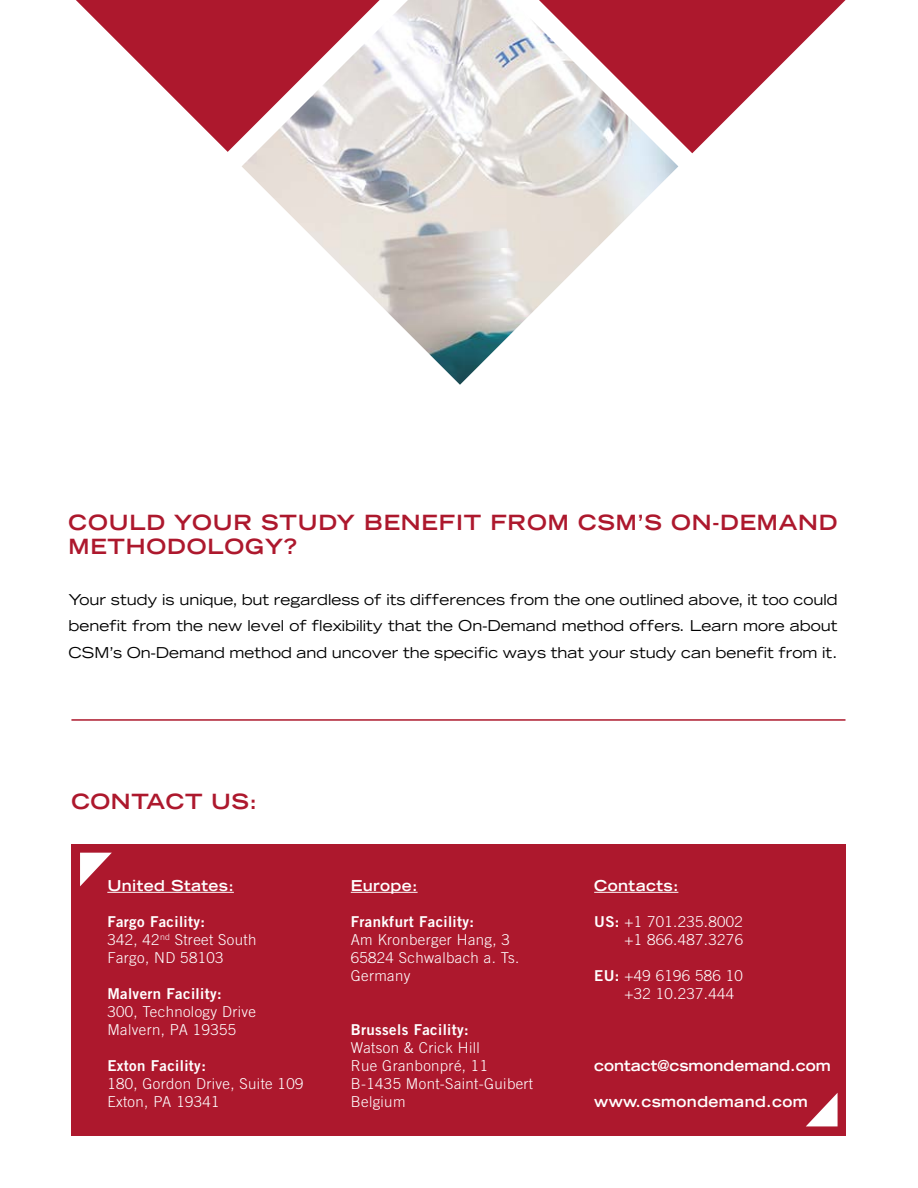
<style>
.page{position:relative;width:918px;height:1188px;background:#fff}
.page>*{position:absolute;margin:0;border:0;box-sizing:border-box;transform-origin:0 0}
.t1{font:700 expanded 21px/24px "Trade Gothic LT Std";letter-spacing:.04em;color:#ad182d}
.t2{font:300 15px/18px "Trade Gothic LT Std";letter-spacing:.025em;color:#fff}
.t3{font:expanded 15px/26.7px "Trade Gothic LT Std";color:#000;text-align:justify}
.t4{font:15px "Trade Gothic LT Std Bd 2";letter-spacing:.025em;color:#fff}
.t5{font:700 expanded 15px "Trade Gothic LT Std";letter-spacing:.025em;color:#fff}
.t6{font:700 expanded 15px "Trade Gothic LT Std";color:#fff}
.s1{font-family:"Trade Gothic LT Std Bd 2";font-weight:400}
</style>
<div class="page">
<div style="left:71px;top:845px;width:775px;height:291px;background:#ad182d"></div>
<svg style="left:80px;top:853px;width:32px;height:33px"></svg>
<svg style="left:806px;top:1093px;width:32px;height:33px"></svg>
<hr style="left:71px;top:719px;width:775px;height:2px;background:#ad182d">
<hr style="left:107px;top:892px;width:127px;height:1px;background:#fff">
<hr style="left:351px;top:892px;width:67px;height:1px;background:#fff">
<hr style="left:594px;top:892px;width:84px;height:1px;background:#fff">
<img style="left:242px;top:0;width:436px;height:385px">
<svg style="left:76px;top:0;width:304px;height:152px"></svg>
<svg style="left:539px;top:0;width:307px;height:153px"></svg>
<h1 class="t1" style="left:69px;top:510px;width:771px">COULD YOUR STUDY BENEFIT FROM CSM’S ON-DEMAND<br>METHODOLOGY?</h1>
<p class="t3" style="left:69px;top:585px;width:771px">Your study is unique, but regardless of its differences from the one outlined above, it too could benefit from the new level of flexibility that the On-Demand method offers. Learn more about CSM’s On-Demand method and uncover the specific ways that your study can benefit from it.</p>
<h1 class="t1" style="left:71px;top:789px;width:187px">CONTACT US:</h1>
<p class="t5" style="left:107px;top:876px;width:128px">United States:</p>
<p class="t4" style="left:107px;top:912px;width:99px">Fargo Facility:</p>
<p class="t2" style="left:107px;top:930px;width:151px">342, 42<sup>nd</sup> Street South<br>Fargo, ND 58103</p>
<p class="t4" style="left:107px;top:984px;width:116px">Malvern Facility:</p>
<p class="t2" style="left:107px;top:1002px;width:150px">300, Technology Drive<br>Malvern, PA 19355</p>
<p class="t4" style="left:107px;top:1056px;width:100px">Exton Facility:</p>
<p class="t2" style="left:107px;top:1074px;width:198px">180, Gordon Drive, Suite 109<br>Exton, PA 19341</p>
<p class="t5" style="left:351px;top:876px;width:68px">Europe:</p>
<p class="t4" style="left:351px;top:912px;width:125px">Frankfurt Facility:</p>
<p class="t2" style="left:351px;top:930px;width:170px">Am Kronberger Hang, 3<br>65824 Schwalbach a. Ts.<br>Germany</p>
<p class="t4" style="left:351px;top:1020px;width:120px">Brussels Facility:</p>
<p class="t2" style="left:351px;top:1038px;width:184px">Watson &amp; Crick Hill<br>Rue Granbonpré, 11<br>B-1435 Mont-Saint-Guibert<br>Belgium</p>
<p class="t5" style="left:594px;top:876px;width:86px">Contacts:</p>
<p class="t2" style="left:594px;top:912px;width:150px;text-align:right"><span class="s1">US:</span> +1 701.235.8002 +1 866.487.3276</p>
<p class="t2" style="left:625px;top:966px;width:120px;text-indent:-30px"><span class="s1">EU:</span> +49 6196 586 10 +32 10.237.444</p>
<p class="t6" style="left:594px;top:1056px;width:238px">contact@csmondemand.com</p>
<p class="t5" style="left:594px;top:1092px;width:215px">www.csmondemand.com</p>
</div>
